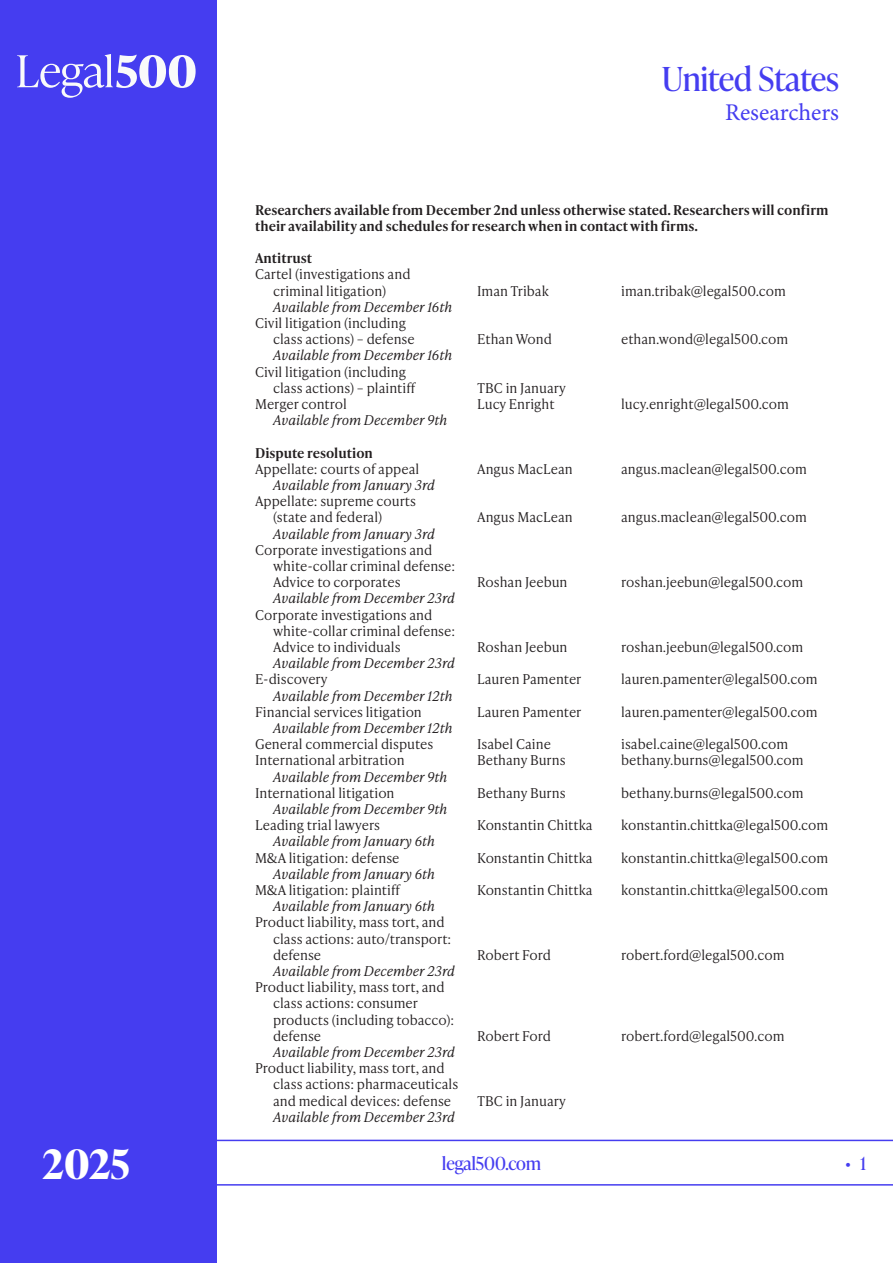
<style>
.page{position:relative;width:893px;height:1263px;background:#fff}
.page>*{position:absolute;margin:0;border:0;box-sizing:border-box;transform-origin:0 0}
.t1{font:700 40.5px "Ivy Presto Headline";color:#fff}
.t2{font:33px "Ivy Presto Headline";color:#453df0}
.t3{font:24px "Minion Pro";color:#453df0}
.t4{font:18px "Ivy Presto Headline";color:#453df0}
.Researcher_list{font:300 13.5px/16.2px "Ivy Presto Text";color:#231f20}
.Researcher_list-2{font:italic 300 13.5px "Ivy Presto Text";color:#231f20}
.Researcher_list-3{font:600 13.5px/16.2px "Ivy Presto Text";color:#231f20}
.Researcher_list_-_country{font:600 13.5px "Ivy Presto Text";color:#231f20}
</style>
<div class="page">
<svg style="left:217px;top:1140px;width:676px;height:45px"></svg>
<div style="left:0;top:0;width:217px;height:1263px;background:#453df0"></div>
<svg style="left:17px;top:54px;width:179px;height:44px"></svg>
<h2 class="t2" style="left:662px;top:56px;width:179px">United States</h2>
<h3 class="t3" style="left:725px;top:96px;width:115px">Researchers</h3>
<p class="Researcher_list-3" style="left:255px;top:201px;width:575px">Researchers available from December 2nd unless otherwise stated. Researchers will confirm their availability and schedules for research when in contact with firms.</p>
<p class="Researcher_list_-_country" style="left:255px;top:248px;width:59px">Antitrust</p>
<p class="Researcher_list" style="left:255px;top:266px;width:157px;text-align:center">Cartel (investigations and criminal litigation)</p>
<p class="Researcher_list" style="left:477px;top:282px;width:73px">Iman Tribak</p>
<p class="Researcher_list" style="left:621px;top:282px;width:166px">iman.tribak@legal500.com</p>
<p class="Researcher_list-2" style="left:273px;top:297px;width:180px">Available from December 16th</p>
<p class="Researcher_list" style="left:273px;top:314px;width:143px;text-indent:-18px">Civil litigation (including class actions) – defense</p>
<p class="Researcher_list-2" style="left:273px;top:346px;width:180px">Available from December 16th</p>
<p class="Researcher_list" style="left:273px;top:363px;width:144px;text-indent:-18px">Civil litigation (including class actions) – plaintiff</p>
<p class="Researcher_list" style="left:477px;top:330px;width:76px">Ethan Wond</p>
<p class="Researcher_list" style="left:621px;top:330px;width:169px">ethan.wond@legal500.com</p>
<p class="Researcher_list" style="left:477px;top:379px;width:90px">TBC in January</p>
<p class="Researcher_list" style="left:255px;top:395px;width:93px">Merger control</p>
<p class="Researcher_list" style="left:477px;top:395px;width:79px">Lucy Enright</p>
<p class="Researcher_list" style="left:621px;top:395px;width:169px">lucy.enright@legal500.com</p>
<p class="Researcher_list-2" style="left:273px;top:410px;width:176px">Available from December 9th</p>
<p class="Researcher_list_-_country" style="left:255px;top:443px;width:119px">Dispute resolution</p>
<p class="Researcher_list" style="left:255px;top:460px;width:166px">Appellate: courts of appeal</p>
<p class="Researcher_list" style="left:477px;top:460px;width:97px">Angus MacLean</p>
<p class="Researcher_list" style="left:621px;top:460px;width:187px">angus.maclean@legal500.com</p>
<p class="Researcher_list-2" style="left:273px;top:475px;width:163px">Available from January 3rd</p>
<p class="Researcher_list" style="left:273px;top:492px;width:144px;text-indent:-18px">Appellate: supreme courts (state and federal)</p>
<p class="Researcher_list" style="left:477px;top:509px;width:97px">Angus MacLean</p>
<p class="Researcher_list" style="left:621px;top:509px;width:187px">angus.maclean@legal500.com</p>
<p class="Researcher_list-2" style="left:273px;top:524px;width:163px">Available from January 3rd</p>
<p class="Researcher_list" style="left:273px;top:541px;width:184px;text-indent:-18px">Corporate investigations and white-collar criminal defense:<br>Advice to corporates</p>
<p class="Researcher_list-2" style="left:273px;top:589px;width:183px">Available from December 23rd</p>
<p class="Researcher_list" style="left:273px;top:606px;width:184px;text-indent:-18px">Corporate investigations and white-collar criminal defense:<br>Advice to individuals</p>
<p class="Researcher_list" style="left:477px;top:573px;width:92px">Roshan Jeebun</p>
<p class="Researcher_list" style="left:621px;top:573px;width:184px">roshan.jeebun@legal500.com</p>
<p class="Researcher_list" style="left:477px;top:638px;width:92px">Roshan Jeebun</p>
<p class="Researcher_list" style="left:621px;top:638px;width:184px">roshan.jeebun@legal500.com</p>
<p class="Researcher_list-2" style="left:273px;top:653px;width:183px">Available from December 23rd</p>
<p class="Researcher_list" style="left:255px;top:671px;width:74px">E-discovery</p>
<p class="Researcher_list" style="left:477px;top:671px;width:106px">Lauren Pamenter</p>
<p class="Researcher_list" style="left:621px;top:671px;width:198px">lauren.pamenter@legal500.com</p>
<p class="Researcher_list-2" style="left:273px;top:686px;width:181px">Available from December 12th</p>
<p class="Researcher_list" style="left:255px;top:703px;width:168px">Financial services litigation</p>
<p class="Researcher_list" style="left:477px;top:703px;width:106px">Lauren Pamenter</p>
<p class="Researcher_list" style="left:621px;top:703px;width:198px">lauren.pamenter@legal500.com</p>
<p class="Researcher_list-2" style="left:273px;top:718px;width:181px">Available from December 12th</p>
<p class="Researcher_list" style="left:255px;top:735px;width:180px">General commercial disputes</p>
<p class="Researcher_list" style="left:477px;top:735px;width:75px">Isabel Caine</p>
<p class="Researcher_list" style="left:621px;top:735px;width:168px">isabel.caine@legal500.com</p>
<p class="Researcher_list" style="left:255px;top:752px;width:151px">International arbitration</p>
<p class="Researcher_list" style="left:477px;top:752px;width:90px">Bethany Burns</p>
<p class="Researcher_list" style="left:621px;top:752px;width:184px">bethany.burns@legal500.com</p>
<p class="Researcher_list-2" style="left:273px;top:767px;width:176px">Available from December 9th</p>
<p class="Researcher_list" style="left:255px;top:784px;width:141px">International litigation</p>
<p class="Researcher_list" style="left:477px;top:784px;width:90px">Bethany Burns</p>
<p class="Researcher_list" style="left:621px;top:784px;width:184px">bethany.burns@legal500.com</p>
<p class="Researcher_list-2" style="left:273px;top:799px;width:176px">Available from December 9th</p>
<p class="Researcher_list" style="left:255px;top:816px;width:126px">Leading trial lawyers</p>
<p class="Researcher_list" style="left:477px;top:816px;width:117px">Konstantin Chittka</p>
<p class="Researcher_list" style="left:621px;top:816px;width:209px">konstantin.chittka@legal500.com</p>
<p class="Researcher_list-2" style="left:273px;top:832px;width:163px">Available from January 6th</p>
<p class="Researcher_list" style="left:255px;top:849px;width:146px">M&amp;A litigation: defense</p>
<p class="Researcher_list" style="left:477px;top:849px;width:117px">Konstantin Chittka</p>
<p class="Researcher_list" style="left:621px;top:849px;width:209px">konstantin.chittka@legal500.com</p>
<p class="Researcher_list-2" style="left:273px;top:864px;width:163px">Available from January 6th</p>
<p class="Researcher_list" style="left:255px;top:881px;width:147px">M&amp;A litigation: plaintiff</p>
<p class="Researcher_list" style="left:477px;top:881px;width:117px">Konstantin Chittka</p>
<p class="Researcher_list" style="left:621px;top:881px;width:209px">konstantin.chittka@legal500.com</p>
<p class="Researcher_list-2" style="left:273px;top:896px;width:163px">Available from January 6th</p>
<p class="Researcher_list" style="left:273px;top:914px;width:180px;text-indent:-18px">Product liability, mass tort, and class actions: auto/transport: defense</p>
<p class="Researcher_list" style="left:477px;top:946px;width:75px">Robert Ford</p>
<p class="Researcher_list" style="left:621px;top:946px;width:165px">robert.ford@legal500.com</p>
<p class="Researcher_list-2" style="left:273px;top:961px;width:183px">Available from December 23rd</p>
<p class="Researcher_list" style="left:273px;top:978px;width:183px;text-indent:-18px">Product liability, mass tort, and class actions: consumer products (including tobacco): defense</p>
<p class="Researcher_list-2" style="left:273px;top:1042px;width:183px">Available from December 23rd</p>
<p class="Researcher_list" style="left:273px;top:1059px;width:187px;text-indent:-18px">Product liability, mass tort, and class actions: pharmaceuticals and medical devices: defense</p>
<p class="Researcher_list-2" style="left:273px;top:1107px;width:183px">Available from December 23rd</p>
<p class="Researcher_list" style="left:477px;top:1027px;width:75px">Robert Ford</p>
<p class="Researcher_list" style="left:621px;top:1027px;width:165px">robert.ford@legal500.com</p>
<p class="Researcher_list" style="left:477px;top:1092px;width:90px">TBC in January</p>
<h1 class="t1" style="left:43px;top:1135px;width:89px">2025</h1>
<h3 class="t4" style="left:442px;top:1150px;width:100px">legal500.com</h3>
<h3 class="t4" style="left:845px;top:1150px;width:22px">• 1</h3>
</div>
